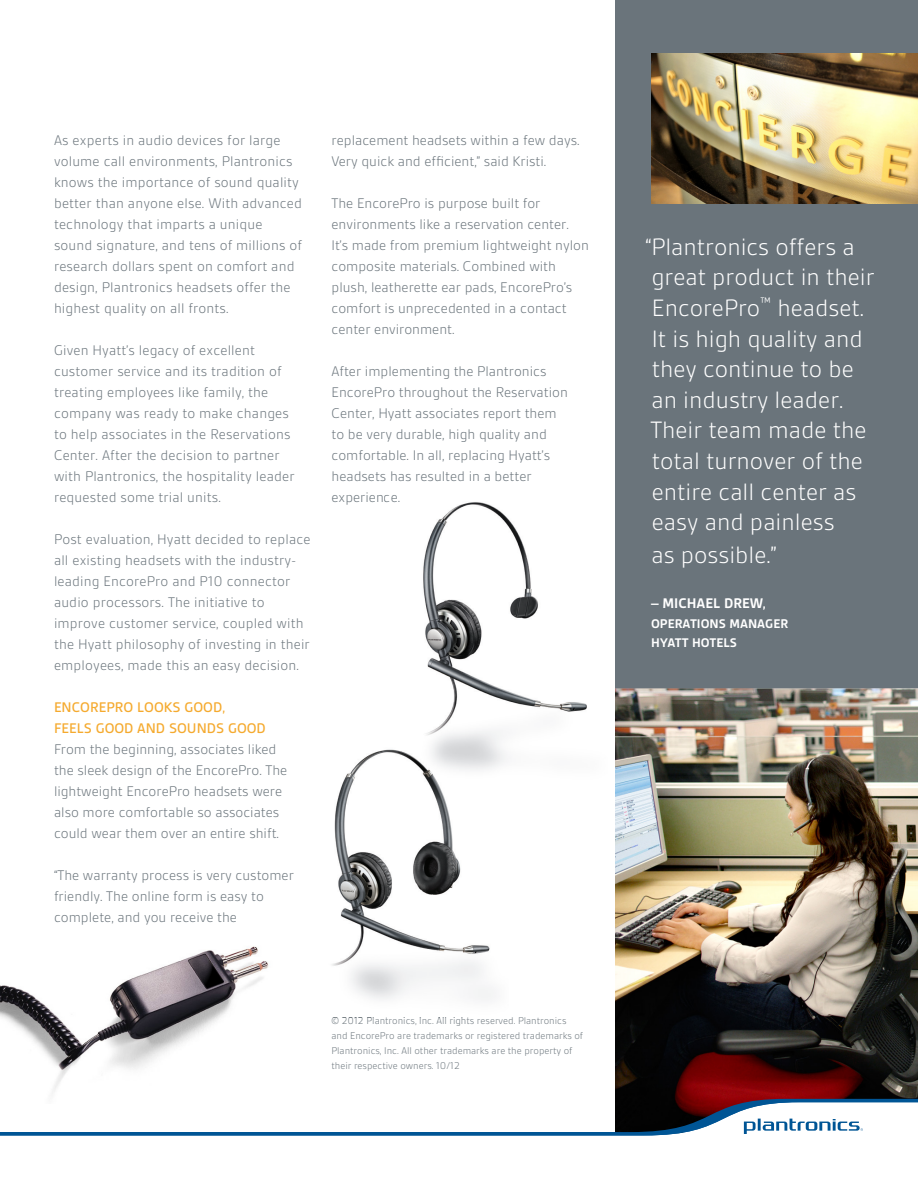
<style>
.page{position:relative;width:918px;height:1188px;background:#fff}
.page>*{position:absolute;margin:0;border:0;box-sizing:border-box;transform-origin:0 0}
.t1{font:300 25.5px/30.8px "Gesta";color:#fff}
.t2{font:300 15px/21px "Gesta";letter-spacing:.01em;color:#6a747b}
.t3{font:500 15px/21px "Gesta";color:#f5aa2f}
.t4{font:700 15px "Gesta";color:#fff}
.t5{font:700 13.5px "Gesta";color:#fff}
.t6{font:300 10.5px/15px "Gesta";color:#6a747b}
</style>
<div class="page">
<img style="left:332px;top:750px;width:162px;height:250px">
<div style="left:615px;top:0;width:303px;height:688px;background:#6a747b"></div>
<img style="left:0;top:946px;width:269px;height:148px">
<img style="left:384px;top:502px;width:203px;height:291px">
<img style="left:615px;top:688px;width:303px;height:411px">
<img style="left:651px;top:54px;width:267px;height:150px">
<svg style="left:0;top:1099px;width:918px;height:37px"></svg>
<p class="t2" style="left:54px;top:130px;width:249px">As experts in audio devices for large volume call environments, Plantronics knows the importance of sound quality better than anyone else. With advanced technology that imparts a unique sound signature, and tens of millions of research dollars spent on comfort and design, Plantronics headsets offer the highest quality on all fronts.</p>
<p class="t2" style="left:54px;top:340px;width:242px">Given Hyatt’s legacy of excellent customer service and its tradition of treating employees like family, the company was ready to make changes to help associates in the Reservations Center. After the decision to partner with Plantronics, the hospitality leader requested some trial units.</p>
<p class="t2" style="left:54px;top:529px;width:258px">Post evaluation, Hyatt decided to replace all existing headsets with the industry&shy;leading EncorePro and P10 connector audio processors. The initiative to improve customer service, coupled with the Hyatt philosophy of investing in their employees, made this an easy decision.</p>
<p class="t3" style="left:54px;top:697px;width:213px">ENCOREPRO LOOKS GOOD,<br>FEELS GOOD AND SOUNDS GOOD</p>
<p class="t2" style="left:54px;top:739px;width:235px">From the beginning, associates liked the sleek design of the EncorePro. The lightweight EncorePro headsets were also more comfortable so associates could wear them over an entire shift.</p>
<p class="t2" style="left:54px;top:865px;width:241px">“The warranty process is very customer friendly. The online form is easy to complete, and you receive the</p>
<p class="t2" style="left:332px;top:130px;width:250px">replacement headsets within a few days.</p>
<p class="t2" style="left:332px;top:151px;width:216px">Very quick and efficient,” said Kristi.</p>
<p class="t2" style="left:332px;top:193px;width:259px">The EncorePro is purpose built for environments like a reservation center.<br>It’s made from premium lightweight nylon composite materials. Combined with plush, leatherette ear pads, EncorePro’s comfort is unprecedented in a contact center environment.</p>
<p class="t2" style="left:332px;top:361px;width:238px">After implementing the Plantronics EncorePro throughout the Reservation Center, Hyatt associates report them to be very durable, high quality and comfortable. In all, replacing Hyatt’s headsets has resulted in a better experience.</p>
<p class="t6" style="left:332px;top:1013px;width:253px">© 2012 Plantronics, Inc. All rights reserved. Plantronics and EncorePro are trademarks or registered trademarks of Plantronics, Inc. All other trademarks are the property of their respective owners. 10/12</p>
<p class="t1" style="left:646px;top:231px;width:230px">“Plantronics offers a great product in their<br>EncorePro<sup>™</sup> headset.<br>It is high quality and they continue to be an industry leader.<br>Their team made the total turnover of the entire call center as easy and painless<br>as possible.”</p>
<p class="t4" style="left:651px;top:596px;width:116px">– MICHAEL DREW,</p>
<p class="t5" style="left:651px;top:616px;width:139px">OPERATIONS MANAGER</p>
<p class="t5" style="left:651px;top:636px;width:88px">HYATT HOTELS</p>
</div>
